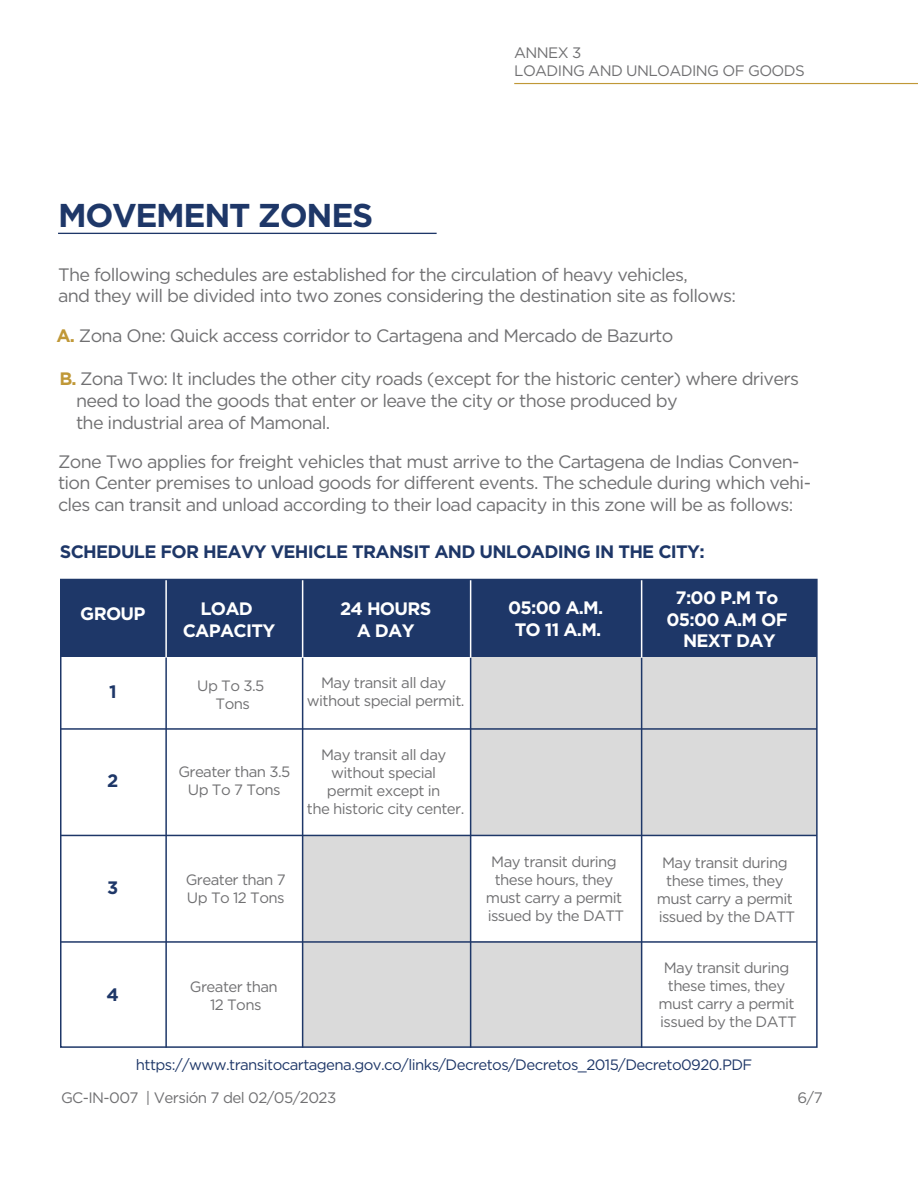
<style>
.page{position:relative;width:918px;height:1188px;background:#fff}
.page>*{position:absolute;margin:0;border:0;box-sizing:border-box;transform-origin:0 0}
.t1{font:700 33px "Gotham";letter-spacing:-.04em;color:#1e3768}
.t2{font:18px/21.6px "Gotham";letter-spacing:-.04em;color:#707072}
.t3{font:700 18px/21.6px "Gotham";letter-spacing:-.04em;color:#fff;text-align:center}
.t4{font:700 18px "Gotham";letter-spacing:-.04em;color:#1e3768}
.t5{font:15.15px/18.1px "Gotham";letter-spacing:-.04em;color:#707072}
.t6{font:15px/18px "Gotham";letter-spacing:-.04em;color:#707072;text-align:center}
.t7{font:15px "Gotham";letter-spacing:-.04em;color:#1e3768}
.s1{font-weight:700;color:#c09837}
</style>
<div class="page">
<div style="left:471px;top:941px;width:171px;height:106px;background:#dadada"></div>
<div style="left:303px;top:835px;width:168px;height:212px;background:#dadada"></div>
<div style="left:471px;top:657px;width:346px;height:178px;background:#dadada"></div>
<hr style="left:58px;top:233px;width:379px;height:1px;background:#1e3768">
<div style="left:61px;top:579px;width:756px;height:78px;background:#1e3768"></div>
<hr style="left:165px;top:579px;width:2px;height:79px;background:#fff">
<hr style="left:165px;top:657px;width:2px;height:391px;background:#1e3768">
<hr style="left:302px;top:657px;width:1px;height:391px;background:#1e3768">
<hr style="left:470px;top:657px;width:1px;height:391px;background:#1e3768">
<hr style="left:641px;top:657px;width:1px;height:391px;background:#1e3768">
<hr style="left:302px;top:579px;width:1px;height:79px;background:#fff">
<hr style="left:470px;top:579px;width:1px;height:79px;background:#fff">
<hr style="left:641px;top:579px;width:1px;height:79px;background:#fff">
<hr style="left:61px;top:728px;width:756px;height:2px;background:#1e3768">
<hr style="left:61px;top:835px;width:756px;height:1px;background:#1e3768">
<hr style="left:61px;top:941px;width:756px;height:2px;background:#1e3768">
<div style="left:60px;top:579px;width:758px;height:469px;border:2px solid #1e3768"></div>
<hr style="left:514px;top:83px;width:404px;height:1px;background:#c09837">
<p class="t5" style="left:514px;top:43px;width:292px">ANNEX 3<br>LOADING AND UNLOADING OF GOODS</p>
<h1 class="t1" style="left:58px;top:197px;width:317px">MOVEMENT ZONES</h1>
<p class="t2" style="left:58px;top:263px;width:679px">The following schedules are established for the circulation of heavy vehicles,<br>and they will be divided into two zones considering the destination site as follows:</p>
<p class="t2" style="left:56px;top:325px;width:619px"><span class="s1">A.</span> Zona One: Quick access corridor to Cartagena and Mercado de Bazurto</p>
<p class="t2" style="left:76px;top:368px;width:724px;text-indent:-17px"><span class="s1">B.</span> Zona Two: It includes the other city roads (except for the historic center) where drivers need to load the goods that enter or leave the city or those produced by<br>the industrial area of Mamonal.</p>
<p class="t2" style="left:58px;top:450px;width:754px">Zone Two applies for freight vehicles that must arrive to the Cartagena de Indias Conven&shy;tion Center premises to unload goods for different events. The schedule during which vehi&shy;cles can transit and unload according to their load capacity in this zone will be as follows:</p>
<p class="t4" style="left:60px;top:541px;width:646px">SCHEDULE FOR HEAVY VEHICLE TRANSIT AND UNLOADING IN THE CITY:</p>
<p class="t3" style="left:80px;top:602px;width:67px">GROUP</p>
<p class="t3" style="left:183px;top:598px;width:94px">LOAD<br>CAPACITY</p>
<p class="t3" style="left:340px;top:598px;width:93px">24 HOURS<br>A DAY</p>
<p class="t3" style="left:508px;top:597px;width:97px">05:00 A.M.<br>TO 11 A.M.</p>
<p class="t3" style="left:666px;top:586px;width:123px">7:00 P.M To<br>05:00 A.M OF<br>NEXT DAY</p>
<p class="t4" style="left:109px;top:682px;width:9px">1</p>
<p class="t6" style="left:197px;top:676px;width:69px">Up To 3.5<br>Tons</p>
<p class="t6" style="left:307px;top:673px;width:159px">May transit all day without special permit.</p>
<p class="t4" style="left:107px;top:770px;width:13px">2</p>
<p class="t4" style="left:107px;top:877px;width:13px">3</p>
<p class="t4" style="left:107px;top:984px;width:14px">4</p>
<p class="t6" style="left:178px;top:762px;width:113px">Greater than 3.5<br>Up To 7 Tons</p>
<p class="t6" style="left:307px;top:746px;width:159px">May transit all day without special<br>permit except in<br>the historic city center.</p>
<p class="t6" style="left:186px;top:870px;width:101px;text-align:left">Greater than 7<br>Up To 12 Tons</p>
<p class="t6" style="left:190px;top:978px;width:89px">Greater than<br>12 Tons</p>
<p class="t6" style="left:486px;top:852px;width:140px">May transit during these hours, they must carry a permit issued by the DATT</p>
<p class="t6" style="left:657px;top:853px;width:140px">May transit during these times, they must carry a permit issued by the DATT</p>
<p class="t6" style="left:659px;top:959px;width:140px">May transit during these times, they must carry a permit issued by the DATT</p>
<p class="t7" style="left:136px;top:1057px;width:618px">https://www.transitocartagena.gov.co/links/Decretos/Decretos_2015/Decreto0920.PDF</p>
<p class="t5" style="left:61px;top:1089px;width:277px">GC-IN-007 | Versión 7 del 02/05/2023</p>
<p class="t5" style="left:797px;top:1088px;width:27px">6/7</p>
</div>
